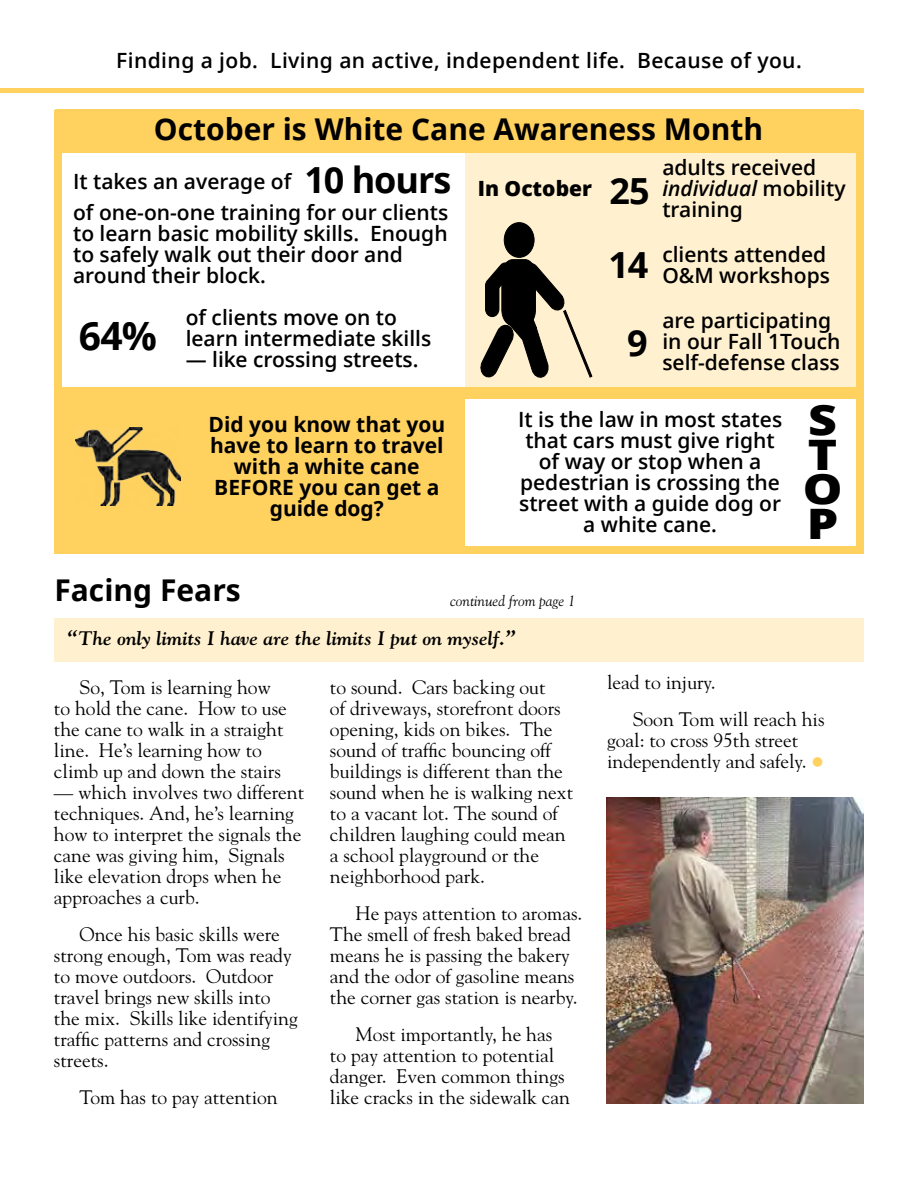
<style>
.page{position:relative;width:918px;height:1188px;background:#fff}
.page>*{position:absolute;margin:0;border:0;box-sizing:border-box;transform-origin:0 0}
.t1{font:800 42px/34.5px "Open Second Sans";color:#000;scale:1.19 1}
.t2{font:700 30px "Open Second Sans";color:#000}
.body_text{font:600 21px/21px "Open Second Sans";color:#000}
.t3{font:700 21px/21px "Open Second Sans";color:#000;text-align:center}
.body_text-2{font:600 21px "Open Second Sans";letter-spacing:.02em;color:#000}
.t4{font:italic 600 21px "Open Second Sans";color:#000}
.t5{font:800 21px "Open Second Sans";color:#000}
.body_text-3{font:19.5px/21px "Goudy";color:#000}
.body_text-4{font:italic 700 19.5px "Goudy";color:#000}
.body_text-5{font:italic 15px "Goudy";color:#000}
.s1{font-weight:700;font-size:36px}
.s2{font-weight:700;font-size:39px}
.s3{font-weight:700;font-style:normal;font-size:36px}
.s4{font-style:normal}
.s5{font-size:21px}
.s6{color:#ffd15e}
</style>
<div class="page">
<hr style="left:0;top:88px;width:863px;height:4px;background:#ffd15e">
<div style="left:54px;top:618px;width:810px;height:44px;background:#fff1cf"></div>
<img style="left:606px;top:798px;width:258px;height:306px">
<div style="left:55px;top:110px;width:805px;height:43px;background:#ffd15e"></div>
<div style="left:465px;top:153px;width:398px;height:235px;background:#fff1cf"></div>
<div style="left:504px;top:223px;width:30px;height:34px;background:#000;border-radius:50%"></div>
<div style="left:504px;top:222px;width:31px;height:36px;border:1px solid #000;border-radius:50%"></div>
<svg style="left:480px;top:259px;width:112px;height:119px"></svg>
<div style="left:55px;top:387px;width:805px;height:12px;background:#ffd15e"></div>
<div style="left:55px;top:388px;width:410px;height:162px;background:#ffd15e"></div>
<img style="left:75px;top:428px;width:105px;height:78px">
<div style="left:54px;top:546px;width:810px;height:7px;background:#ffd15e"></div>
<div style="left:856px;top:110px;width:8px;height:443px;background:#ffd15e"></div>
<div style="left:55px;top:110px;width:7px;height:443px;background:#ffd15e"></div>
<p class="body_text-2" style="left:116px;top:46px;width:687px">Finding a job. Living an active, independent life. Because of you.</p>
<p class="t2" style="left:154px;top:108px;width:611px">October is White Cane Awareness Month</p>
<p class="body_text" style="left:73px;top:165px;width:380px;line-height:31.5px">It takes an average of <span class="s1">10 hours </span>of one-on-one training for our clients</p>
<p class="body_text" style="left:73px;top:223px;width:376px">to learn basic mobility skills. Enough to safely walk out their door and around their block.</p>
<p class="body_text" style="left:79px;top:306px;width:354px;text-indent:107px">of clients move on to<br><span class="s2">64%</span> learn intermediate skills</p>
<p class="body_text" style="left:186px;top:348px;width:234px">— like crossing streets.</p>
<p class="body_text" style="left:662px;top:157px;width:155px">adults received</p>
<p class="t4" style="left:610px;top:174px;width:238px"><span class="s3">25</span> individual <span class="s4">mobility</span></p>
<p class="body_text" style="left:662px;top:199px;width:82px">training</p>
<p class="body_text" style="left:609px;top:243px;width:223px;text-align:right">clients attended<br><sup>14</sup> O&amp;M workshops</p>
<p class="body_text" style="left:662px;top:309px;width:170px">are participating</p>
<p class="body_text" style="left:627px;top:330px;width:215px"><span class="s1">9</span> in our Fall 1Touch</p>
<p class="body_text" style="left:662px;top:351px;width:179px">self-defense class</p>
<p class="t5" style="left:478px;top:172px;width:116px">In October</p>
<p class="t3" style="left:209px;top:414px;width:238px">Did you know that you have to learn to travel with a white cane<br>BEFORE you can get a guide dog?</p>
<p class="body_text" style="left:518px;top:408px;width:266px;text-align:center">It is the law in most states that cars must give right of way or stop when a pedestrian is crossing the street with a guide dog or a white cane.</p>
<p class="t1" style="left:803px;top:401px;width:35px">S<br>T<br>O<br>P</p>
<p class="t2" style="left:54px;top:569px;width:188px">Facing Fears</p>
<p class="body_text-4" style="left:68px;top:626px;width:449px"><span class="s5">“</span>The only limits I have are the limits I put on myself.<span class="s5">”</span></p>
<p class="body_text-5" style="left:450px;top:592px;width:127px">continued from page 1</p>
<p class="body_text-3" style="left:54px;top:676px;width:234px;text-indent:26px">So, Tom is learning how to hold the cane. How to use the cane to walk in a straight line. He’s learning how to climb up and down the stairs</p>
<p class="body_text-3" style="left:54px;top:781px;width:252px">— which involves two different techniques. And, he’s learning how to interpret the signals the cane was giving him, Signals like elevation drops when he approaches a curb.</p>
<p class="body_text-3" style="left:54px;top:923px;width:245px;text-indent:26px">Once his basic skills were strong enough, Tom was ready to move outdoors. Outdoor travel brings new skills into the mix. Skills like identifying traffic patterns and crossing streets.</p>
<p class="body_text-3" style="left:80px;top:1087px;width:200px">Tom has to pay attention</p>
<p class="body_text-3" style="left:330px;top:676px;width:245px">to sound. Cars backing out<br>of driveways, storefront doors opening, kids on bikes. The sound of traffic bouncing off buildings is different than the sound when he is walking next to a vacant lot. The sound of children laughing could mean a school playground or the neighborhood park.</p>
<p class="body_text-3" style="left:330px;top:903px;width:254px;text-indent:26px">He pays attention to aromas.<br>The smell of fresh baked bread means he is passing the bakery and the odor of gasoline means the corner gas station is nearby.</p>
<p class="body_text-3" style="left:330px;top:1024px;width:241px;text-indent:26px">Most importantly, he has to pay attention to potential danger. Even common things like cracks in the sidewalk can</p>
<p class="body_text-3" style="left:607px;top:672px;width:110px">lead to injury.</p>
<p class="body_text-3" style="left:607px;top:709px;width:219px;text-indent:26px">Soon Tom will reach his goal: to cross 95th street independently and safely. <span class="s6">●</span></p>
</div>
